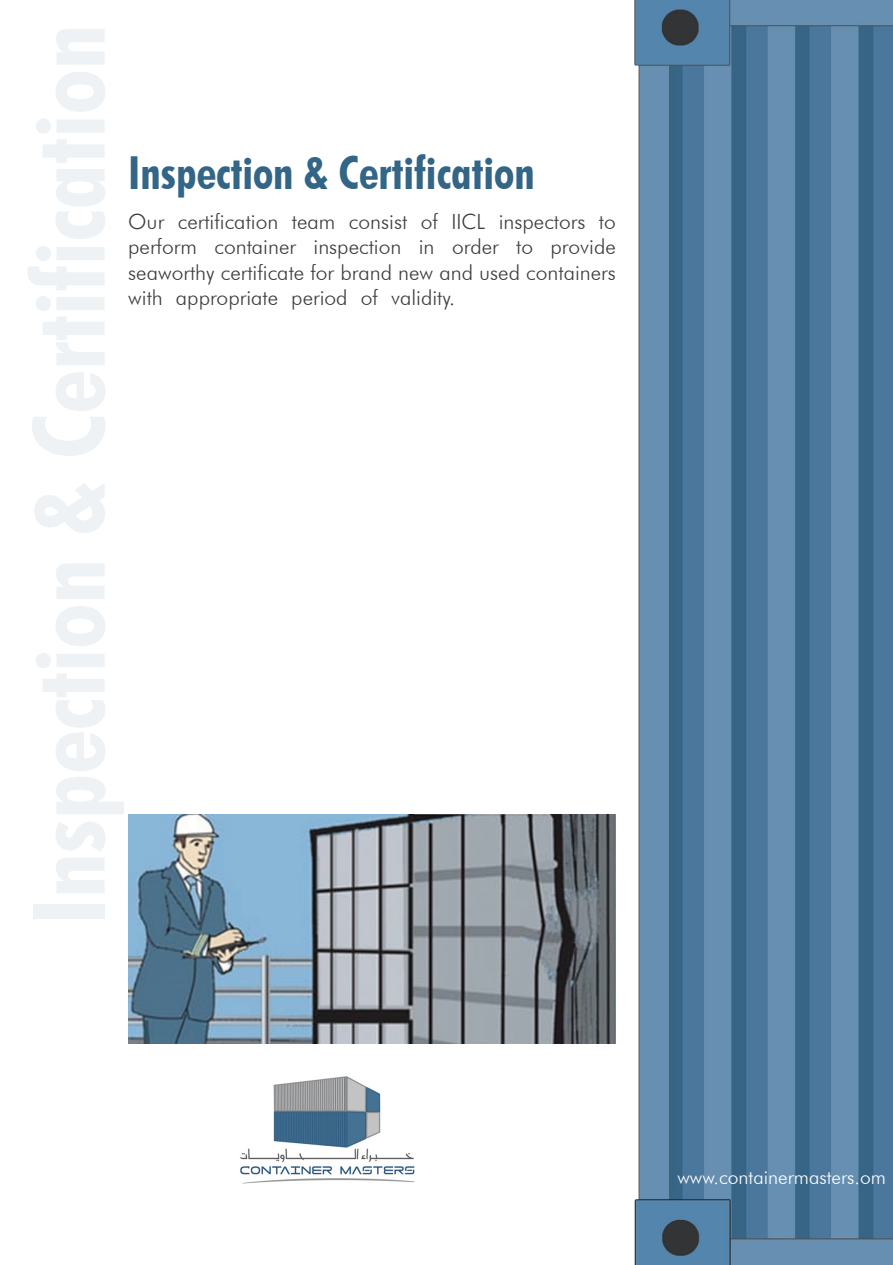
<style>
.page{position:relative;width:893px;height:1265px;background:#fff}
.page>*{position:absolute;margin:0;border:0;box-sizing:border-box;transform-origin:0 0}
.Header_Mix_page{font:700 condensed 45.5px "Futura BT";color:#336586}
.t1{font:300 21px/25.2px "Futura BT";color:#3e3e3f;text-align:justify}
.t2{font:300 19.25px "Futura BT";color:#fff}
</style>
<div class="page">
<img style="left:634px;top:0;width:259px;height:1265px">
<img style="left:240px;top:1076px;width:175px;height:108px">
<img style="left:128px;top:815px;width:488px;height:229px">
<p class="Header_Mix_page" style="left:128px;top:145px;width:408px">Inspection &amp; Certification</p>
<p class="t1" style="left:128px;top:209px;width:489px">Our certification team consist of IICL inspectors to perform container inspection in order to provide seaworthy certificate for brand new and used containers with appropriate period of validity.</p>
<p class="t2" style="left:677px;top:1166px;width:210px">www.containermasters.om</p>
</div>
